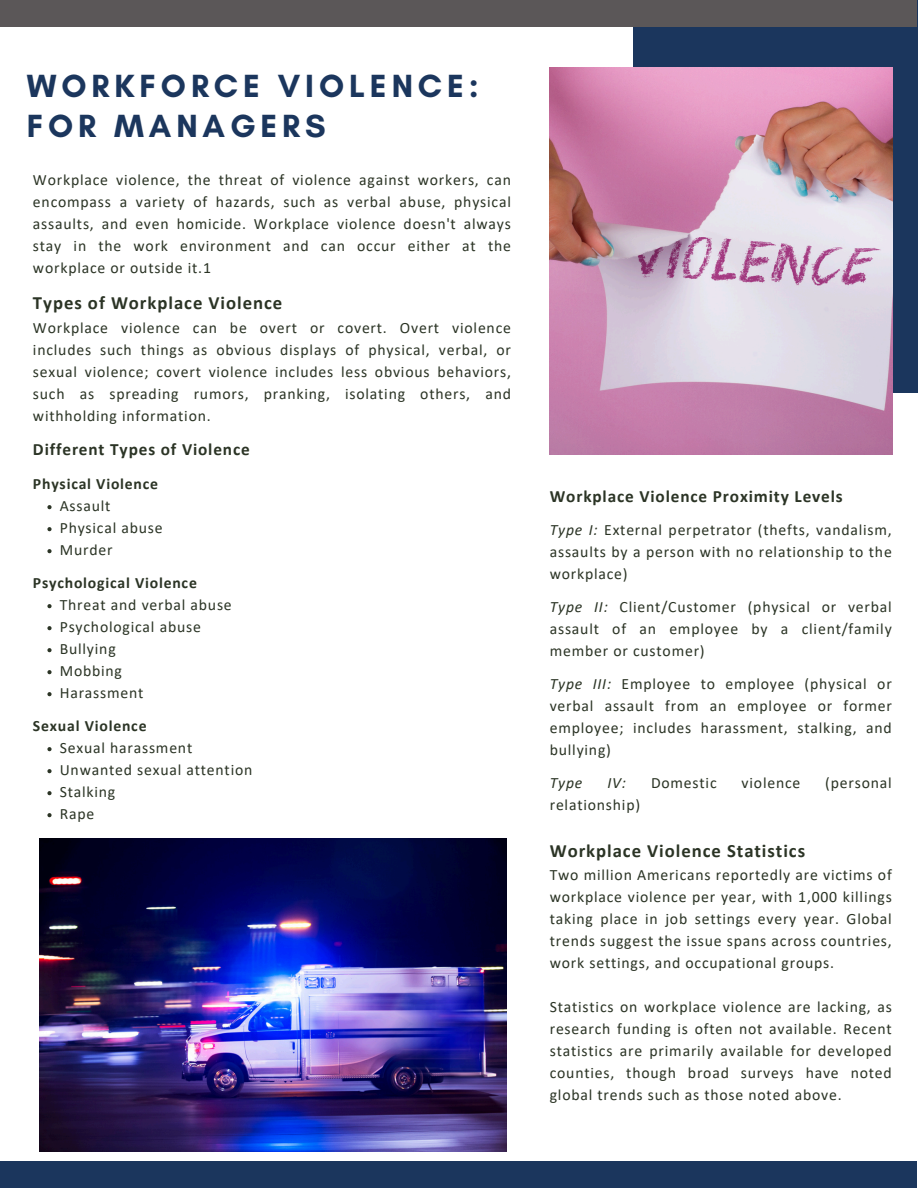
<style>
.page{position:relative;width:918px;height:1188px;background:#fff}
.page>*{position:absolute;margin:0;border:0;box-sizing:border-box;transform-origin:0 0}
.t1{font:700 32.7px/40.5px "Glacial Indifference";letter-spacing:.15em;color:#1b365d}
.t2{font:700 18.75px "Calibri";letter-spacing:.05em;color:#2b3425}
.t3{font:700 17.25px "Calibri";letter-spacing:.05em;color:#2b3425}
.t4{font:15.75px/22px "Calibri";letter-spacing:.05em;color:#2b3425;text-align:justify}
.t5{font:700 15.75px "Calibri";letter-spacing:.05em;color:#2b3425}
.t6{font:italic 15.75px "Calibri";letter-spacing:.05em;color:#2b3425}
.s1{font-style:italic}
</style>
<div class="page">
<div style="left:633px;top:0;width:285px;height:392px;background:#1b365d"></div>
<div style="left:0;top:0;width:917px;height:27px;background:#5b5758"></div>
<div style="left:0;top:1162px;width:916px;height:26px;background:#1b365d"></div>
<img style="left:550px;top:68px;width:343px;height:387px">
<svg style="left:47px;top:505px;width:5px;height:4px"></svg>
<svg style="left:47px;top:527px;width:5px;height:4px"></svg>
<svg style="left:47px;top:549px;width:5px;height:4px"></svg>
<svg style="left:47px;top:604px;width:5px;height:4px"></svg>
<svg style="left:47px;top:626px;width:5px;height:4px"></svg>
<svg style="left:47px;top:648px;width:5px;height:4px"></svg>
<svg style="left:47px;top:670px;width:5px;height:4px"></svg>
<svg style="left:47px;top:692px;width:5px;height:4px"></svg>
<svg style="left:47px;top:747px;width:5px;height:4px"></svg>
<svg style="left:47px;top:769px;width:5px;height:4px"></svg>
<svg style="left:47px;top:791px;width:5px;height:4px"></svg>
<svg style="left:47px;top:813px;width:5px;height:4px"></svg>
<img style="left:39px;top:838px;width:467px;height:314px">
<p class="t1" style="left:27px;top:65px;width:454px">WORKFORCE VIOLENCE:<br>FOR MANAGERS</p>
<p class="t4" style="left:33px;top:170px;width:479px">Workplace violence, the threat of violence against workers, can encompass a variety of hazards, such as verbal abuse, physical assaults, and even homicide. Workplace violence doesn't always stay in the work environment and can occur either at the workplace or outside it.1</p>
<p class="t2" style="left:33px;top:295px;width:251px">Types of Workplace Violence</p>
<h1 class="t4" style="left:33px;top:318px;width:479px">Workplace violence can be overt or covert. Overt violence includes such things as obvious displays of physical, verbal, or sexual violence; covert violence includes less obvious behaviors, such as spreading rumors, pranking, isolating others, and withholding information.</h1>
<p class="t3" style="left:33px;top:442px;width:218px">Different Types of Violence</p>
<p class="t5" style="left:33px;top:477px;width:127px">Physical Violence</p>
<p class="t4" style="left:60px;top:496px;width:52px">Assault</p>
<h2 class="t4" style="left:60px;top:518px;width:104px">Physical abuse</h2>
<h2 class="t4" style="left:60px;top:540px;width:54px">Murder</h2>
<p class="t5" style="left:33px;top:576px;width:165px">Psychological Violence</p>
<p class="t4" style="left:60px;top:595px;width:174px">Threat and verbal abuse</p>
<p class="t4" style="left:60px;top:617px;width:143px">Psychological abuse</p>
<h2 class="t4" style="left:60px;top:639px;width:57px">Bullying</h2>
<p class="t4" style="left:60px;top:661px;width:64px">Mobbing</p>
<p class="t4" style="left:60px;top:683px;width:85px">Harassment</p>
<p class="t5" style="left:33px;top:719px;width:115px">Sexual Violence</p>
<p class="t4" style="left:60px;top:738px;width:134px">Sexual harassment</p>
<p class="t4" style="left:60px;top:760px;width:194px">Unwanted sexual attention</p>
<h2 class="t4" style="left:60px;top:782px;width:57px">Stalking</h2>
<p class="t4" style="left:60px;top:804px;width:36px">Rape</p>
<p class="t3" style="left:550px;top:489px;width:295px">Workplace Violence Proximity Levels</p>
<p class="t4" style="left:550px;top:520px;width:344px"><span class="s1">Type I:</span> External perpetrator (thefts, vandalism, assaults by a person with no relationship to the workplace)</p>
<h2 class="t4" style="left:550px;top:597px;width:344px"><span class="s1">Type II:</span> Client/Customer (physical or verbal assault of an employee by a client/family member or customer)</h2>
<p class="t4" style="left:550px;top:674px;width:344px"><span class="s1">Type III:</span> Employee to employee (physical or verbal assault from an employee or former employee; includes harassment, stalking, and bullying)</p>
<p class="t6" style="left:550px;top:776px;width:34px">Type</p>
<p class="t6" style="left:607px;top:776px;width:20px">IV:</p>
<p class="t4" style="left:651px;top:773px;width:67px">Domestic</p>
<p class="t4" style="left:742px;top:773px;width:60px">violence</p>
<p class="t4" style="left:825px;top:773px;width:68px">(personal</p>
<p class="t4" style="left:550px;top:795px;width:92px">relationship)</p>
<p class="t2" style="left:550px;top:843px;width:257px">Workplace Violence Statistics</p>
<p class="t4" style="left:550px;top:865px;width:344px">Two million Americans reportedly are victims of workplace violence per year, with 1,000 killings taking place in job settings every year. Global trends suggest the issue spans across countries, work settings, and occupational groups.</p>
<p class="t4" style="left:550px;top:997px;width:344px">Statistics on workplace violence are lacking, as research funding is often not available. Recent statistics are primarily available for developed counties, though broad surveys have noted global trends such as those noted above.</p>
</div>
